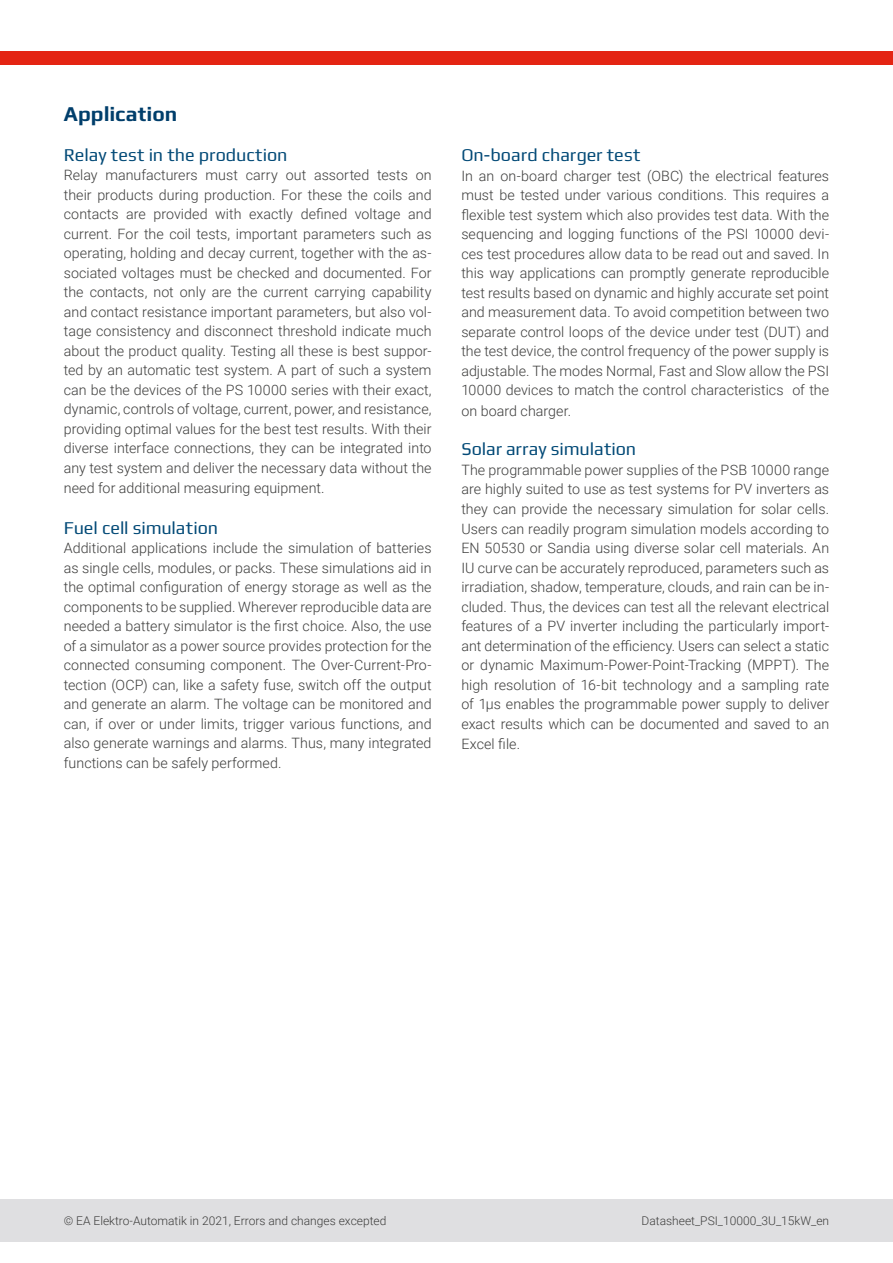
<style>
.page{position:relative;width:893px;height:1263px;background:#fff}
.page>*{position:absolute;margin:0;border:0;box-sizing:border-box;transform-origin:0 0}
.t1{font:700 21px "Play";letter-spacing:-.005em;color:#003e6b}
.t2{font:18px "Play";letter-spacing:-.005em;color:#034a77}
.t3{font:300 14.25px/19.5px "Roboto";letter-spacing:.005em;color:#3d3d3c;text-align:justify}
.t4{font:300 12px "Roboto";color:#3d3d3c}
</style>
<div class="page">
<div style="left:0;top:1199px;width:893px;height:43px;background:#dfdfe1"></div>
<div style="left:0;top:52px;width:893px;height:13px;background:#e42413"></div>
<h1 class="t1" style="left:64px;top:99px;width:115px">Application</h1>
<p class="t2" style="left:64px;top:143px;width:225px">Relay test in the production</p>
<p class="t3" style="left:64px;top:165px;width:369px">Relay manufacturers must carry out assorted tests on their products during production. For these the coils and contacts are provided with exactly defined voltage and current. For the coil tests, important parameters such as operating, holding and decay current, together with the as&shy;sociated voltages must be checked and documented. For the contacts, not only are the current carrying capability and contact resistance important parameters, but also vol&shy;tage consistency and disconnect threshold indicate much about the product quality. Testing all these is best suppor&shy;ted by an automatic test system. A part of such a system can be the devices of the PS 10000 series with their exact, dynamic, controls of voltage, current, power, and resistance, providing optimal values for the best test results. With their diverse interface connections, they can be integrated into any test system and deliver the necessary data without the need for additional measuring equipment.</p>
<p class="t2" style="left:64px;top:515px;width:156px">Fuel cell simulation</p>
<p class="t3" style="left:64px;top:538px;width:369px">Additional applications include the simulation of batteries as single cells, modules, or packs. These simulations aid in the optimal configuration of energy storage as well as the components to be supplied. Wherever reproducible data are needed a battery simulator is the first choice. Also, the use of a simulator as a power source provides protection for the connected consuming component. The Over-Current-Pro&shy;tection (OCP) can, like a safety fuse, switch off the output and generate an alarm. The voltage can be monitored and can, if over or under limits, trigger various functions, and also generate warnings and alarms. Thus, many integrated functions can be safely performed.</p>
<p class="t2" style="left:461px;top:143px;width:180px">On-board charger test</p>
<p class="t3" style="left:461px;top:166px;width:369px">In an on-board charger test (OBC) the electrical features must be tested under various conditions. This requires a flexible test system which also provides test data. With the sequencing and logging functions of the PSI 10000 devi&shy;ces test procedures allow data to be read out and saved. In this way applications can promptly generate reproducible test results based on dynamic and highly accurate set point and measurement data. To avoid competition between two separate control loops of the device under test (DUT) and the test device, the control frequency of the power supply is adjustable. The modes Normal, Fast and Slow allow the PSI 10000 devices to match the control characteristics of the on board charger.</p>
<p class="t2" style="left:461px;top:437px;width:176px">Solar array simulation</p>
<p class="t3" style="left:461px;top:460px;width:369px">The programmable power supplies of the PSB 10000 range are highly suited to use as test systems for PV inverters as they can provide the necessary simulation for solar cells.<br>Users can readily program simulation models according to EN 50530 or Sandia using diverse solar cell materials. An IU curve can be accurately reproduced, parameters such as irradiation, shadow, temperature, clouds, and rain can be in&shy;cluded. Thus, the devices can test all the relevant electrical features of a PV inverter including the particularly import&shy;ant determination of the efficiency. Users can select a static or dynamic Maximum-Power-Point-Tracking (MPPT). The high resolution of 16-bit technology and a sampling rate of 1µs enables the programmable power supply to deliver exact results which can be documented and saved to an Excel file.</p>
<p class="t4" style="left:64px;top:1212px;width:324px">© EA Elektro-Automatik in 2021, Errors and changes excepted</p>
<p class="t4" style="left:642px;top:1212px;width:189px">Datasheet_PSI_10000_3U_15kW_en</p>
</div>
